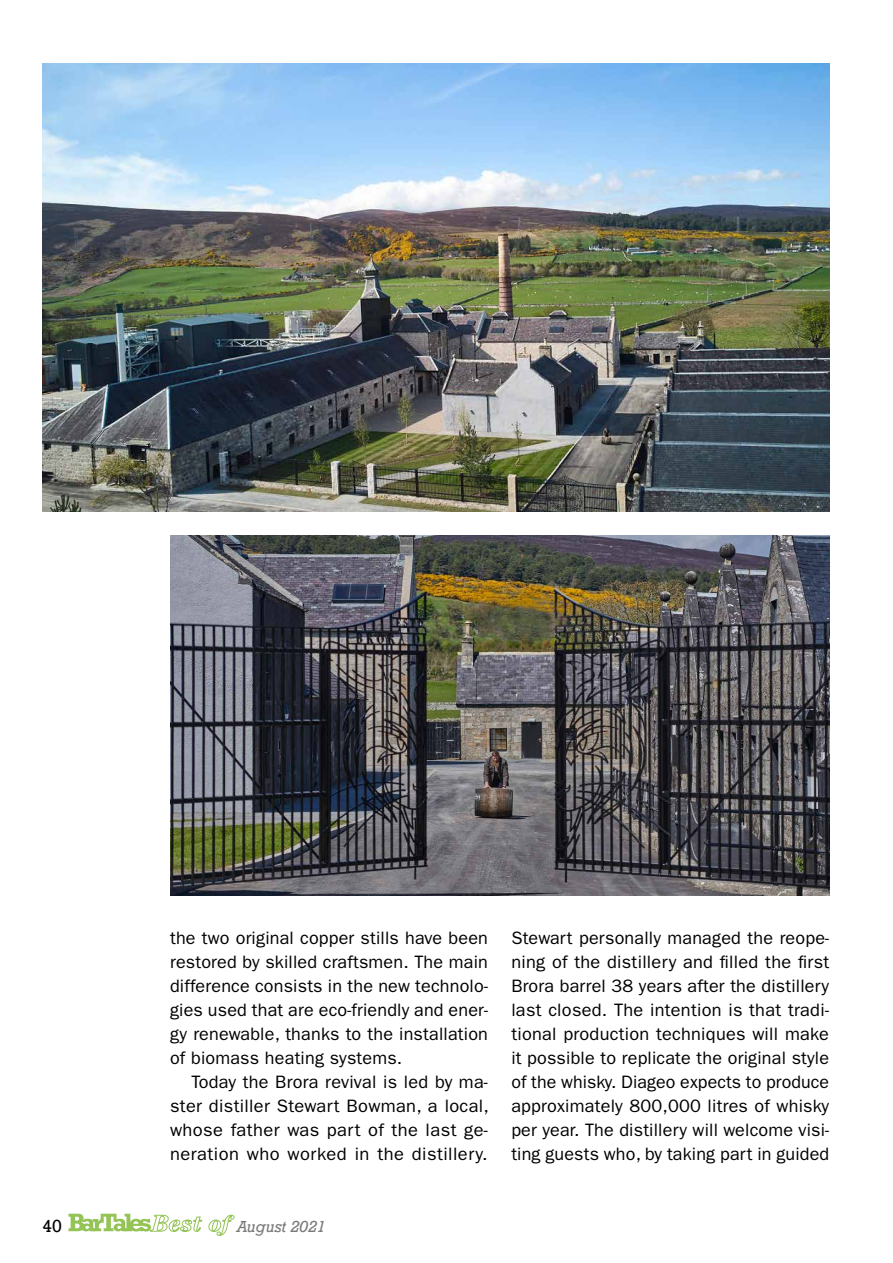
<style>
.page{position:relative;width:893px;height:1263px;background:#fff}
.page>*{position:absolute;margin:0;border:0;box-sizing:border-box;transform-origin:0 0}
.t1{font:18px/24px "ITC Franklin Gothic Std";letter-spacing:.01em;color:#000;text-align:justify}
.t2{font:18px "Rockwell";color:#000}
.t3{font:italic 15px "Rockwell";color:#7c7b7b}
</style>
<div class="page">
<img style="left:43px;top:64px;width:786px;height:448px">
<img style="left:170px;top:536px;width:659px;height:360px">
<svg style="left:68px;top:1214px;width:167px;height:22px"></svg>
<p class="t1" style="left:170px;top:926px;width:319px">the two original copper stills have been restored by skilled craftsmen. The main difference consists in the new technolo&shy;gies used that are eco-friendly and ener&shy;gy renewable, thanks to the installation of biomass heating systems.</p>
<p class="t1" style="left:170px;top:1070px;width:320px;text-indent:21px">Today the Brora revival is led by ma&shy;ster distiller Stewart Bowman, a local, whose father was part of the last ge&shy;neration who worked in the distillery.</p>
<p class="t2" style="left:43px;top:1215px;width:21px">40</p>
<p class="t3" style="left:237px;top:1217px;width:90px">August 2021</p>
<p class="t1" style="left:511px;top:926px;width:319px">Stewart personally managed the reope&shy;ning of the distillery and filled the first Brora barrel 38 years after the distillery last closed. The intention is that tradi&shy;tional production techniques will make it possible to replicate the original style of the whisky. Diageo expects to produce approximately 800,000 litres of whisky per year. The distillery will welcome visi&shy;ting guests who, by taking part in guided</p>
</div>
